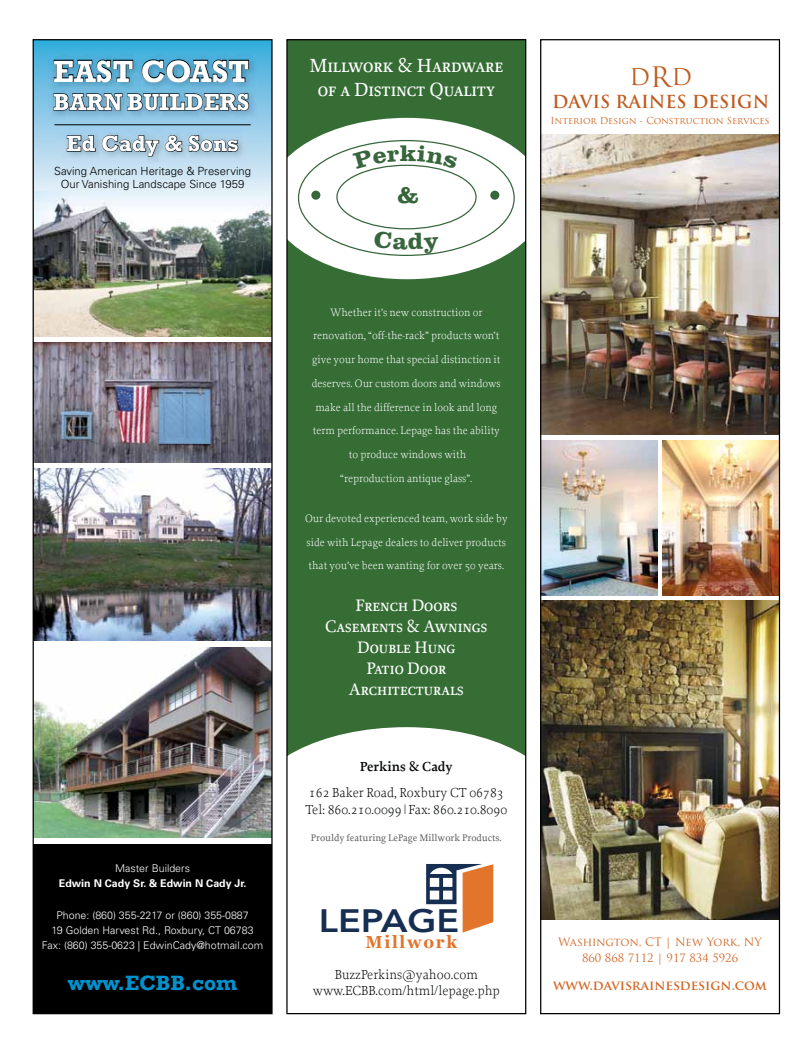
<style>
.page{position:relative;width:810px;height:1064px;background:#fff}
.page>*{position:absolute;margin:0;border:0;box-sizing:border-box;transform-origin:0 0}
.t1{font:800 32.38px "Avenir LT";color:#162e52;scale:1.15 1}
.t2{font:700 31.25px "Rockwell";color:#fff}
.t3{font:700 23.75px "Rockwell";color:#fff}
.t4{font:700 23.62px "Clarendon";color:#37663c;scale:1.06 1}
.t5{font:700 22.5px "Rockwell";color:#fff}
.t6{font:22.5px "Trajan";color:#bf5b1f}
.t7{font:700 21.25px "Rockwell";color:#0092ce}
.t8{font:20px/24px "Proforma Medium SC";color:#fff;text-align:center}
.t9{font:17.5px/21px "Proforma Medium SC";color:#fff;text-align:center}
.t10{font:700 17.5px "Trajan";color:#bf5b1f}
.t11{font:700 17.38px "Georgia";letter-spacing:.1em;color:#e3742c}
.t12{font:300 13.75px/16.5px "Proforma";color:#060809}
.t13{font:600 13.75px "Proforma";color:#060809}
.t14{font:700 13.12px "Trajan Pro";color:#d16724}
.t15{font:300 11.25px/23.8px "Proforma";color:#fff;text-align:center}
.t16{font:300 11.25px/13.5px "Univers";color:#000;text-align:center}
.t17{font:11.25px/15.8px "Trajan Pro";color:#d16724;text-align:center}
.t18{font:300 10.62px/15px "Univers";color:#fff;text-align:center}
.t19{font:700 10.62px "Univers";color:#fff}
.t20{font:500 10px "Proforma";color:#636466}
.t21{font:9.38px "Trajan Pro";color:#d16724}
.s1{font-size:27.5px}
</style>
<div class="page">
<div style="left:287px;top:40px;width:239px;height:733px;background:#356d34"></div>
<svg style="left:288px;top:118px;width:236px;height:161px;fill:#fff"></svg>
<svg style="left:288px;top:727px;width:236px;height:161px"></svg>
<svg style="left:426px;top:863px;width:67px;height:69px"></svg>
<div style="left:286px;top:39px;width:240px;height:974px;border:1px solid #000"></div>
<div style="left:33px;top:843px;width:239px;height:170px;background:#000"></div>
<img style="left:35px;top:191px;width:236px;height:145px">
<svg style="left:35px;top:41px;width:236px;height:150px;background:#9bd0ea"></svg>
<img style="left:35px;top:342px;width:236px;height:120px">
<img style="left:35px;top:647px;width:236px;height:190px">
<img style="left:35px;top:468px;width:236px;height:172px">
<img style="left:48px;top:54px;width:209px;height:65px">
<svg style="left:54px;top:59px;width:79px;height:23px;background:#3a7691"></svg>
<svg style="left:142px;top:59px;width:107px;height:23px;background:#3e7b98"></svg>
<svg style="left:53px;top:93px;width:196px;height:18px;background:#4d758b"></svg>
<img style="left:62px;top:130px;width:184px;height:35px">
<svg style="left:67px;top:135px;width:29px;height:17px"></svg>
<svg style="left:102px;top:135px;width:57px;height:22px"></svg>
<svg style="left:165px;top:135px;width:17px;height:17px"></svg>
<svg style="left:189px;top:135px;width:49px;height:17px"></svg>
<hr style="left:54px;top:124px;width:197px;height:1px;background:#000">
<div style="left:33px;top:39px;width:240px;height:974px;border:1px solid #000"></div>
<img style="left:542px;top:600px;width:236px;height:319px">
<img style="left:663px;top:440px;width:115px;height:155px">
<img style="left:542px;top:440px;width:115px;height:155px">
<img style="left:542px;top:134px;width:236px;height:301px">
<div style="left:540px;top:39px;width:240px;height:974px;border:1px solid #000"></div>
<svg style="left:297px;top:139px;width:218px;height:117px;background:#f3f6f4"></svg>
<h2 class="t2" style="left:53px;top:52px;width:198px">EAST COAST</h2>
<h3 class="t3" style="left:53px;top:88px;width:198px">BARN BUILDERS</h3>
<h3 class="t5" style="left:67px;top:130px;width:174px">Ed Cady &amp; Sons</h3>
<p class="t16" style="left:54px;top:164px;width:198px">Saving American Heritage &amp; Preserving<br>Our Vanishing Landscape Since 1959</p>
<p class="t18" style="left:115px;top:860px;width:76px">Master Builders</p>
<p class="t19" style="left:59px;top:876px;width:189px">Edwin N Cady Sr. &amp; Edwin N Cady Jr.</p>
<p class="t18" style="left:42px;top:907px;width:223px">Phone: (860) 355-2217 or (860) 355-0887<br>19 Golden Harvest Rd., Roxbury, CT 06783<br>Fax: (860) 355-0623 | EdwinCady@hotmail.com</p>
<h3 class="t7" style="left:68px;top:970px;width:171px">www.ECBB.com</h3>
<h3 class="t8" style="left:309px;top:53px;width:195px">Millwork &amp; Hardware of a Distinct Quality</h3>
<h3 class="t4" style="left:400px;top:139px;width:17px">k</h3>
<h3 class="t4" style="left:397px;top:180px;width:22px">&amp;</h3>
<p class="t15" style="left:312px;top:300px;width:190px">Whether it’s new construction or renovation, “off-the-rack” products won’t give your home that special distinction it deserves. Our custom doors and windows make all the difference in look and long term performance. Lepage has the ability to produce windows with<br>“reproduction antique glass”.</p>
<p class="t15" style="left:305px;top:506px;width:204px;text-align:left">Our devoted experienced team, work side by side with Lepage dealers to deliver products that you’ve been wanting for over 50 years.</p>
<h3 class="t9" style="left:325px;top:594px;width:164px">French Doors<br>Casements &amp; Awnings<br>Double Hung<br>Patio Door<br>Architecturals</h3>
<p class="t13" style="left:360px;top:757px;width:94px">Perkins &amp; Cady</p>
<p class="t12" style="left:305px;top:784px;width:203px">162 Baker Road, Roxbury CT 06783<br>Tel: 860.210.0099 | Fax: 860.210.8090</p>
<p class="t20" style="left:311px;top:831px;width:192px">Prouldy featuring LePage Millwork Products.</p>
<h1 class="t1" style="left:319px;top:901px;width:124px">LEPAGE</h1>
<h3 class="t11" style="left:365px;top:930px;width:93px">Millwork</h3>
<p class="t12" style="left:313px;top:965px;width:189px;text-align:center">BuzzPerkins@yahoo.com www.ECBB.com/html/lepage.php</p>
<h3 class="t6" style="left:629px;top:63px;width:64px">D<span class="s1">R</span>D</h3>
<h3 class="t10" style="left:552px;top:90px;width:219px">DAVIS RAINES DESIGN</h3>
<p class="t21" style="left:550px;top:115px;width:221px">Interior Design - Construction Services</p>
<p class="t17" style="left:558px;top:934px;width:205px">Washington, CT | New York, NY<br>860 868 7112 | 917 834 5926</p>
<p class="t14" style="left:553px;top:976px;width:216px">WWW.DAVISRAINESDESIGN.COM</p>
</div>
